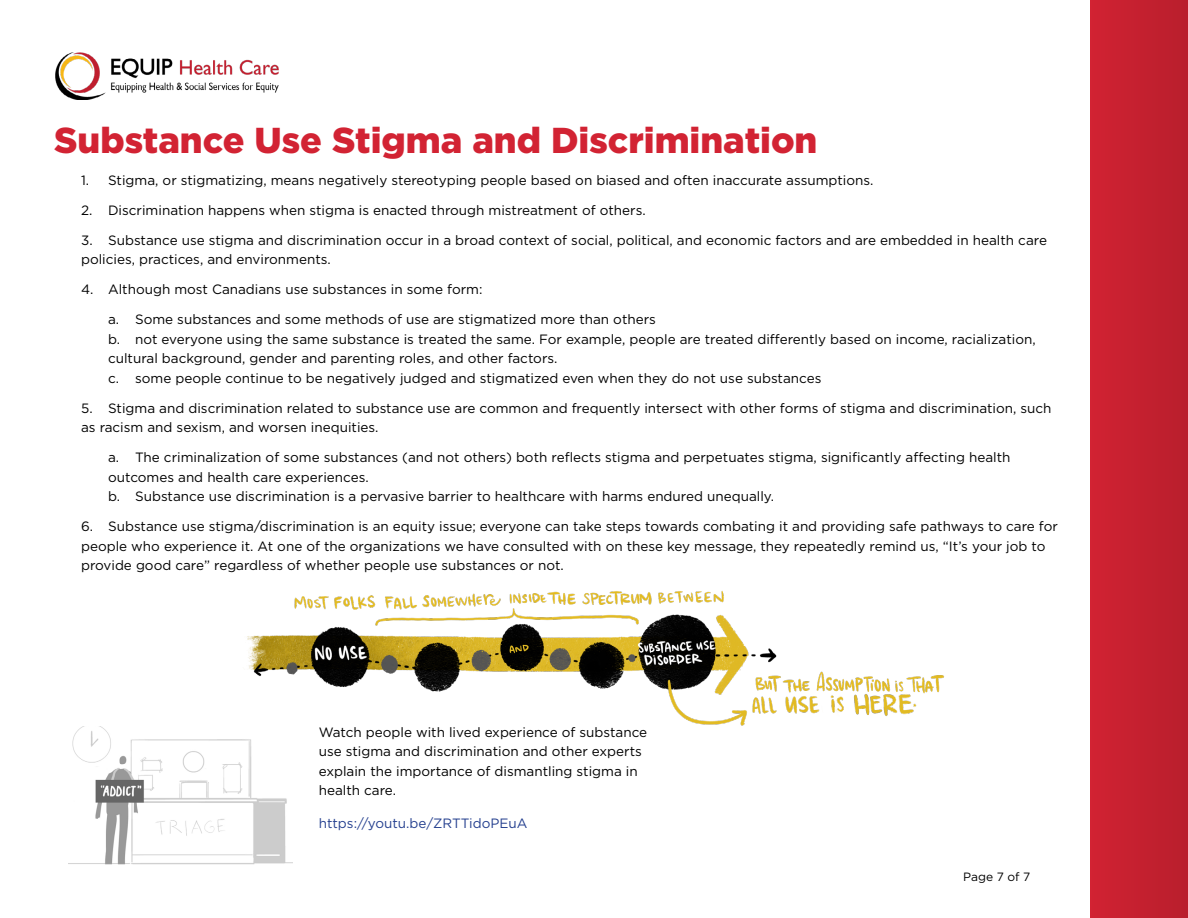
<style>
.page{position:relative;width:1188px;height:918px;background:#fff}
.page>*{position:absolute;margin:0;border:0;box-sizing:border-box;transform-origin:0 0}
.Main_Title_Heading{font:900 36px "Gotham";color:#d22333}
.t1{font:13.5px/19.5px "Gotham";color:#000}
.t2{font:13.5px "Gotham";color:#25408f}
.t3{font:12px "Gotham";color:#000}
</style>
<div class="page">
<div style="left:1091px;top:0;width:97px;height:918px;background:#c5202f"></div>
<img style="left:56px;top:53px;width:222px;height:46px">
<img style="left:69px;top:726px;width:224px;height:138px">
<img style="left:236px;top:591px;width:708px;height:140px">
<p class="Main_Title_Heading" style="left:54px;top:115px;width:765px">Substance Use Stigma and Discrimination</p>
<p class="t1" style="left:81px;top:170px;width:794px">1. Stigma, or stigmatizing, means negatively stereotyping people based on biased and often inaccurate assumptions.</p>
<p class="t1" style="left:81px;top:200px;width:566px">2. Discrimination happens when stigma is enacted through mistreatment of others.</p>
<p class="t1" style="left:81px;top:230px;width:967px">3. Substance use stigma and discrimination occur in a broad context of social, political, and economic factors and are embedded in health care policies, practices, and environments.</p>
<p class="t1" style="left:81px;top:279px;width:403px">4. Although most Canadians use substances in some form:</p>
<p class="t1" style="left:108px;top:309px;width:549px">a. Some substances and some methods of use are stigmatized more than others</p>
<p class="t1" style="left:108px;top:329px;width:929px">b. not everyone using the same substance is treated the same. For example, people are treated differently based on income, racialization, cultural background, gender and parenting roles, and other factors.</p>
<p class="t1" style="left:108px;top:368px;width:715px">c. some people continue to be negatively judged and stigmatized even when they do not use substances</p>
<p class="t1" style="left:81px;top:398px;width:972px">5. Stigma and discrimination related to substance use are common and frequently intersect with other forms of stigma and discrimination, such as racism and sexism, and worsen inequities.</p>
<p class="t1" style="left:108px;top:447px;width:904px">a. The criminalization of some substances (and not others) both reflects stigma and perpetuates stigma, significantly affecting health outcomes and health care experiences.</p>
<p class="t1" style="left:108px;top:486px;width:667px">b. Substance use discrimination is a pervasive barrier to healthcare with harms endured unequally.</p>
<p class="t1" style="left:81px;top:516px;width:978px">6. Substance use stigma/discrimination is an equity issue; everyone can take steps towards combating it and providing safe pathways to care for people who experience it. At one of the organizations we have consulted with on these key message, they repeatedly remind us, “It’s your job to provide good care” regardless of whether people use substances or not.</p>
<p class="t1" style="left:319px;top:722px;width:330px">Watch people with lived experience of substance use stigma and discrimination and other experts explain the importance of dismantling stigma in health care.</p>
<p class="t2" style="left:319px;top:815px;width:210px">https://youtu.be/ZRTTidoPEuA</p>
<p class="t3" style="left:963px;top:869px;width:69px">Page 7 of 7</p>
</div>
